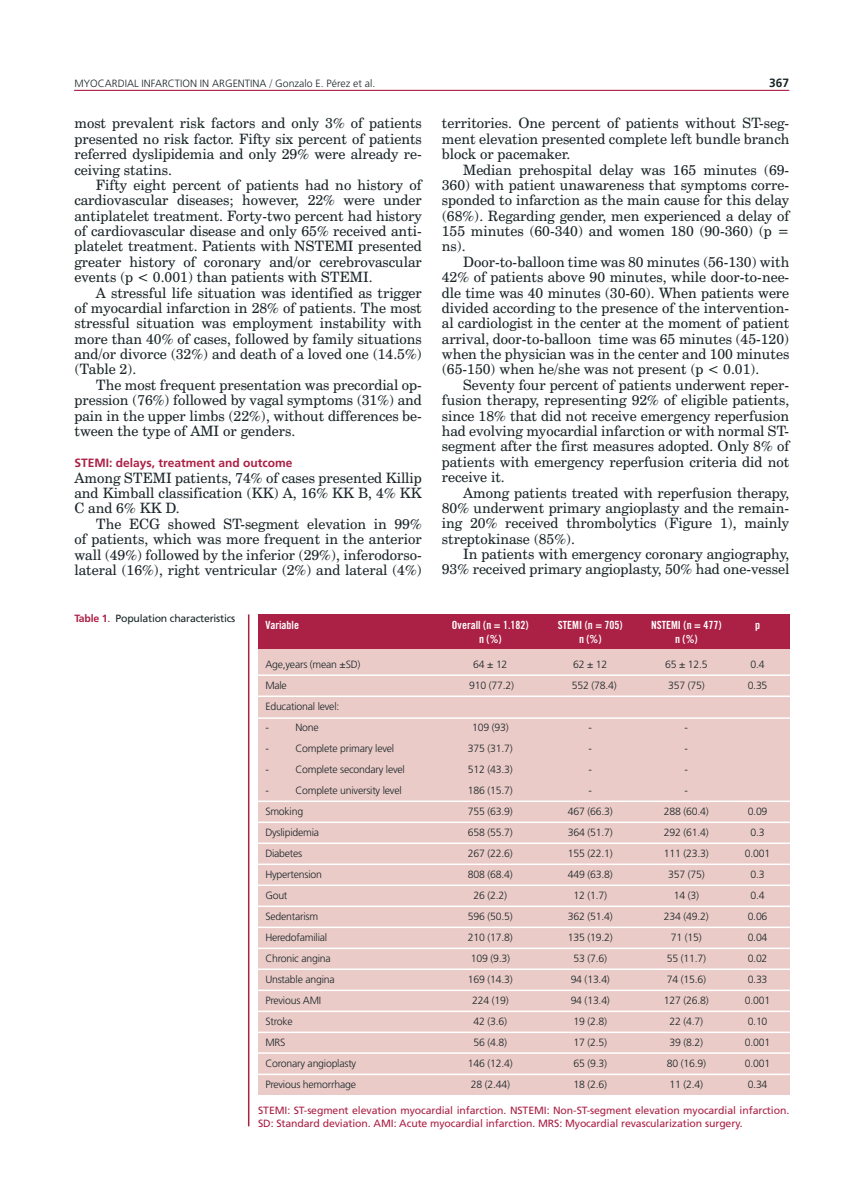
<style>
.page{position:relative;width:851px;height:1191px;background:#fff}
.page>*{position:absolute;margin:0;border:0;box-sizing:border-box;transform-origin:0 0}
.t1{font:14.25px/15.5px "Century Schoolbook BT";color:#1a2528;text-align:justify}
.t2{font:700 12px "Frutiger LT Std";color:#ab2045}
.t3{font:700 12px "Frutiger LT Std";color:#1a2528}
.t4{font:11.25px/13.5px "Trade Gothic LT Std Bd Cn 20";color:#fff;text-align:center}
.t5{font:300 10.5px/21px "Frutiger LT Std";letter-spacing:-.02em;color:#1a2528}
.t6{font:10.5px/12.6px "Frutiger LT Std";letter-spacing:-.01em;color:#ab2045}
.t7{font:10.5px "Frutiger LT Std";letter-spacing:-.02em;color:#1a2528}
.t8{font:300 10.5px "Frutiger LT Std";color:#1a2528}
.s1{font-family:"Century Schoolbook BT";font-weight:400}
.s2{font-weight:700;color:#ab2045}
.s3{color:#ab2045}
</style>
<div class="page">
<hr style="left:74px;top:90px;width:715px;height:1px;background:#ab2045">
<div style="left:258px;top:648px;width:531px;height:446px;background:#eacbc7"></div>
<hr style="left:248px;top:695px;width:549px;height:2px;background:#fff">
<hr style="left:248px;top:717px;width:549px;height:2px;background:#fff">
<hr style="left:248px;top:800px;width:549px;height:2px;background:#fff">
<hr style="left:248px;top:821px;width:549px;height:2px;background:#fff">
<hr style="left:248px;top:842px;width:549px;height:2px;background:#fff">
<hr style="left:248px;top:884px;width:549px;height:2px;background:#fff">
<hr style="left:248px;top:863px;width:549px;height:2px;background:#fff">
<hr style="left:248px;top:905px;width:549px;height:2px;background:#fff">
<hr style="left:248px;top:926px;width:549px;height:2px;background:#fff">
<hr style="left:248px;top:947px;width:549px;height:2px;background:#fff">
<hr style="left:248px;top:968px;width:549px;height:2px;background:#fff">
<hr style="left:248px;top:989px;width:549px;height:2px;background:#fff">
<hr style="left:248px;top:1010px;width:549px;height:2px;background:#fff">
<hr style="left:248px;top:1031px;width:549px;height:2px;background:#fff">
<hr style="left:248px;top:1073px;width:549px;height:2px;background:#fff">
<hr style="left:248px;top:1052px;width:549px;height:1px;background:#fff">
<hr style="left:249px;top:674px;width:546px;height:2px;background:#fff">
<div style="left:258px;top:614px;width:531px;height:34px;background:#ab2045"></div>
<hr style="left:248px;top:614px;width:1px;height:512px;background:#ab2045">
<p class="t5" style="left:74px;top:73px;width:9px">MYOC</p>
<p class="t5" style="left:105px;top:73px;width:64px">ARDIAL IN FARCTION</p>
<p class="t5" style="left:200px;top:73px;width:26px">IN ARGENTIN</p>
<p class="t8" style="left:259px;top:77px;width:117px">A <span class="s1">/</span> Gonzalo E. Pérez et al.</p>
<p class="t3" style="left:769px;top:75px;width:22px">367</p>
<p class="t1" style="left:74px;top:115px;width:349px">most prevalent risk factors and only 3% of patients presented no risk factor. Fifty six percent of patients referred dyslipidemia and only 29% were already re&shy;ceiving statins.</p>
<p class="t1" style="left:74px;top:177px;width:349px;text-indent:21px">Fifty eight percent of patients had no history of cardiovascular diseases; however, 22% were under antiplatelet treatment. Forty-two percent had history of cardiovascular disease and only 65% received anti&shy;platelet treatment. Patients with NSTEMI presented greater history of coronary and/or cerebrovascular events (p &lt; 0.001) than patients with STEMI.</p>
<p class="t1" style="left:74px;top:284px;width:349px;text-indent:21px">A stressful life situation was identified as trigger of myocardial infarction in 28% of patients. The most stressful situation was employment instability with more than 40% of cases, followed by family situations and/or divorce (32%) and death of a loved one (14.5%) (Table 2).</p>
<p class="t1" style="left:74px;top:377px;width:349px;text-indent:21px">The most frequent presentation was precordial op&shy;pression (76%) followed by vagal symptoms (31%) and pain in the upper limbs (22%), without differences be&shy;tween the type of AMI or genders.</p>
<p class="t2" style="left:74px;top:456px;width:219px">STEMI: delays, treatment and outcome</p>
<p class="t1" style="left:74px;top:470px;width:349px">Among STEMI patients, 74% of cases presented Killip and Kimball classification (KK) A, 16% KK B, 4% KK C and 6% KK D.</p>
<p class="t1" style="left:74px;top:516px;width:349px;text-indent:21px">The ECG showed ST-segment elevation in 99% of patients, which was more frequent in the anterior wall (49%) followed by the inferior (29%), inferodorso&shy;lateral (16%), right ventricular (2%) and lateral (4%)</p>
<p class="t1" style="left:442px;top:115px;width:349px">territories. One percent of patients without ST-seg&shy;ment elevation presented complete left bundle branch block or pacemaker.</p>
<p class="t1" style="left:442px;top:161px;width:349px;text-indent:21px">Median prehospital delay was 165 minutes (69- 360) with patient unawareness that symptoms corre&shy;sponded to infarction as the main cause for this delay (68%). Regarding gender, men experienced a delay of 155 minutes (60-340) and women 180 (90-360) (p = ns).</p>
<p class="t1" style="left:442px;top:254px;width:349px;text-indent:21px">Door-to-balloon time was 80 minutes (56-130) with 42% of patients above 90 minutes, while door-to-nee&shy;dle time was 40 minutes (30-60). When patients were divided according to the presence of the intervention&shy;al cardiologist in the center at the moment of patient arrival, door-to-balloon time was 65 minutes (45-120) when the physician was in the center and 100 minutes (65-150) when he/she was not present (p &lt; 0.01).</p>
<p class="t1" style="left:442px;top:377px;width:349px;text-indent:21px">Seventy four percent of patients underwent reper&shy;fusion therapy, representing 92% of eligible patients, since 18% that did not receive emergency reperfusion had evolving myocardial infarction or with normal ST&shy;segment after the first measures adopted. Only 8% of patients with emergency reperfusion criteria did not receive it.</p>
<p class="t1" style="left:442px;top:484px;width:349px;text-indent:21px">Among patients treated with reperfusion therapy, 80% underwent primary angioplasty and the remain&shy;ing 20% received thrombolytics (Figure 1), mainly streptokinase (85%).</p>
<p class="t1" style="left:442px;top:546px;width:349px;text-align:right">In patients with emergency coronary angiography,<br>93% received primary angioplasty, 50% had one-vessel</p>
<p class="t7" style="left:74px;top:612px;width:162px"><span class="s2">Table 1</span><span class="s3">.</span> Population characteristics</p>
<p class="t4" style="left:265px;top:618px;width:35px">Variable</p>
<p class="t4" style="left:452px;top:618px;width:78px">Overall (n = 1.182) n (%)</p>
<p class="t4" style="left:557px;top:618px;width:66px">STEMI (n = 705) n (%)</p>
<p class="t4" style="left:651px;top:618px;width:72px">NSTEMI (n = 477) n (%)</p>
<p class="t4" style="left:755px;top:618px;width:6px">p</p>
<p class="t5" style="left:469px;top:653px;width:46px;text-align:center">64 ± 12<br>910 (77.2)</p>
<p class="t5" style="left:468px;top:716px;width:46px;text-align:center">109 (93)<br>375 (31.7)<br>512 (43.3)<br>186 (15.7)<br>755 (63.9)<br>658 (55.7)<br>267 (22.6)<br>808 (68.4)<br>26 (2.2)<br>596 (50.5)<br>210 (17.8)<br>109 (9.3)<br>169 (14.3)<br>224 (19)<br>42 (3.6)<br>56 (4.8)<br>146 (12.4)<br>28 (2.44)</p>
<p class="t5" style="left:265px;top:653px;width:97px">Age,years (mean ±SD)<br>Male<br>Educational level:</p>
<p class="t5" style="left:265px;top:716px;width:21px">- N</p>
<p class="t5" style="left:302px;top:716px;width:18px">one</p>
<p class="t5" style="left:265px;top:737px;width:21px">- C</p>
<p class="t5" style="left:302px;top:737px;width:94px">omplete primary level</p>
<p class="t5" style="left:265px;top:758px;width:21px">- C</p>
<p class="t5" style="left:302px;top:758px;width:104px">omplete secondary level</p>
<p class="t5" style="left:265px;top:779px;width:21px">- C</p>
<p class="t5" style="left:572px;top:653px;width:46px">62 ± 12<br>552 (78.4)</p>
<p class="t5" style="left:567px;top:716px;width:46px;text-align:center">-<br>-<br>-<br>-<br>467 (66.3)<br>364 (51.7)<br>155 (22.1)<br>449 (63.8)<br>12 (1.7)<br>362 (51.4)<br>135 (19.2)<br>53 (7.6)<br>94 (13.4)<br>94 (13.4)<br>19 (2.8)<br>17 (2.5)<br>65 (9.3)<br>18 (2.6)</p>
<p class="t5" style="left:665px;top:653px;width:44px">65 ± 12.5<br>357 (75)</p>
<p class="t5" style="left:663px;top:716px;width:46px;text-align:center">-<br>-<br>-<br>-<br>288 (60.4)<br>292 (61.4)<br>111 (23.3)<br>357 (75)<br>14 (3)<br>234 (49.2)<br>71 (15)<br>55 (11.7)<br>74 (15.6)<br>127 (26.8)<br>22 (4.7)<br>39 (8.2)<br>80 (16.9)<br>11 (2.4)</p>
<p class="t5" style="left:747px;top:653px;width:21px">0.4<br>0.35</p>
<p class="t5" style="left:265px;top:779px;width:138px;text-indent:37px">omplete university level<br>Smoking<br>Dyslipidemia<br>Diabetes<br>Hypertension<br>Gout<br>Sedentarism<br>Heredofamilial<br>C hronic angina<br>Unstable angina<br>Previous AMI<br>Stroke<br>MRS<br>Coronary angioplasty<br>Previous hemorrhage</p>
<p class="t5" style="left:744px;top:800px;width:27px;text-align:center">0.09<br>0.3<br>0.001<br>0.3<br>0.4<br>0.06<br>0.04<br>0.02<br>0.33<br>0.001<br>0.10<br>0.001<br>0.001<br>0.34</p>
<p class="t6" style="left:258px;top:1104px;width:532px">STEMI: ST-segment elevation myocardial infarction. NSTEMI: Non-ST-segment elevation myocardial infarction.<br>SD: Standard deviation. AMI: Acute myocardial infarction. MRS: Myocardial revascularization surgery.</p>
</div>
